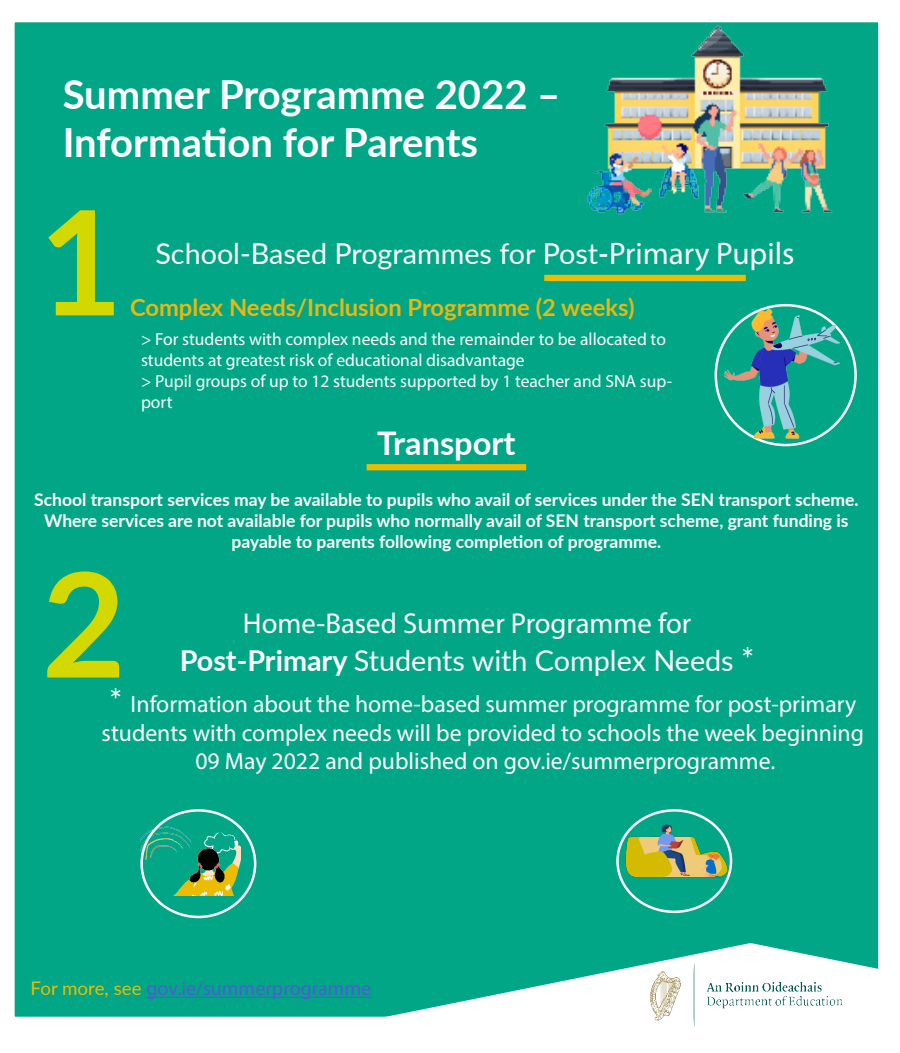
<style>
.page{position:relative;width:900px;height:1053px;background:#fff}
.page>*{position:absolute;margin:0;border:0;box-sizing:border-box;transform-origin:0 0}
.t1{font:700 145px "Lato";color:#d3d800}
.t2{font:700 40px "Lato";color:#fff}
.t3{font:700 32.5px "Lato";color:#fff}
.t4{font:28.75px "Lato";color:#fff}
.t5{font:28.75px "Myriad Pro";color:#fff}
.t6{font:23.75px "Myriad Pro";color:#fff}
.t7{font:700 23.75px "Lato";color:#e8b80e}
.t8{font:20px "Myriad Pro";color:#4f5cd6}
.t9{font:700 17.5px/21px "Lato";color:#fff;text-align:center}
.t10{font:17.5px/21px "Myriad Pro";color:#fff}
.s1{font-weight:700}
.s2{font-family:"Myriad Pro";font-size:31.25px}
.s3{font-size:31.25px}
.s4{font-family:"Lato";font-size:31.25px}
.s5{font-family:"Lato";font-size:18.75px;color:#ebbc00}
</style>
<div class="page">
<div style="left:14px;top:22px;width:865px;height:995px;background:#00a685"></div>
<svg style="left:207px;top:942px;width:672px;height:75px;fill:#00a685"></svg>
<img style="left:628px;top:948px;width:237px;height:79px">
<img style="left:571px;top:22px;width:308px;height:213px">
<div style="left:544px;top:275px;width:202px;height:6px;background:#ebbc00"></div>
<img style="left:693px;top:281px;width:146px;height:167px">
<div style="left:367px;top:464px;width:159px;height:6px;background:#ebbc00"></div>
<hr style="left:146px;top:996px;width:225px;height:1px;background:#4f5cd6">
<img style="left:140px;top:801px;width:101px;height:94px">
<div style="left:140px;top:808px;width:116px;height:109px;border:2px solid #fff;border-radius:50%"></div>
<img style="left:624px;top:803px;width:130px;height:80px">
<div style="left:616px;top:808px;width:116px;height:104px;border:2px solid #fff;border-radius:50%"></div>
<p class="t2" style="left:63px;top:65px;width:499px">Summer Programme 2022 –</p>
<p class="t2" style="left:63px;top:113px;width:417px">Information for Parents</p>
<p class="t1" style="left:39px;top:156px;width:86px">1</p>
<p class="t4" style="left:155px;top:233px;width:641px">School-Based Programmes for Post<span class="s1">-</span><span class="s2">Primary Pupils</span></p>
<p class="t7" style="left:130px;top:289px;width:506px">Complex Needs/Inclusion Programme (2 weeks)</p>
<p class="t10" style="left:141px;top:328px;width:526px">&gt; For students with complex needs and the remainder to be allocated to students at greatest risk of educational disadvantage</p>
<p class="t10" style="left:141px;top:370px;width:533px">&gt; Pupil groups of up to 12 students supported by 1 teacher and SNA sup&shy;port</p>
<p class="t3" style="left:377px;top:419px;width:140px">Transport</p>
<p class="t9" style="left:34px;top:488px;width:826px">School transport services may be available to pupils who avail of services under the SEN transport scheme.<br>Where services are not available for pupils who normally avail of SEN transport scheme, grant funding is payable to parents following completion of programme.</p>
<p class="t1" style="left:42px;top:517px;width:86px">2</p>
<p class="t5" style="left:243px;top:605px;width:450px">Home-Based Summer Programme for</p>
<p class="t4" style="left:180px;top:639px;width:576px"><span class="s1">Post-Primary</span> Students with Complex Needs <span class="s3">*</span></p>
<p class="t6" style="left:109px;top:689px;width:749px"><span class="s4">*</span> Information about the home-based summer programme for post-primary</p>
<p class="t6" style="left:102px;top:717px;width:764px">students with complex needs will be provided to schools the week beginning</p>
<p class="t6" style="left:195px;top:746px;width:581px">09 May 2022 and published on gov.ie/summerprogramme.</p>
<p class="t8" style="left:31px;top:975px;width:342px"><span class="s5">For more, see</span> gov.ie/summerprogramme</p>
</div>
